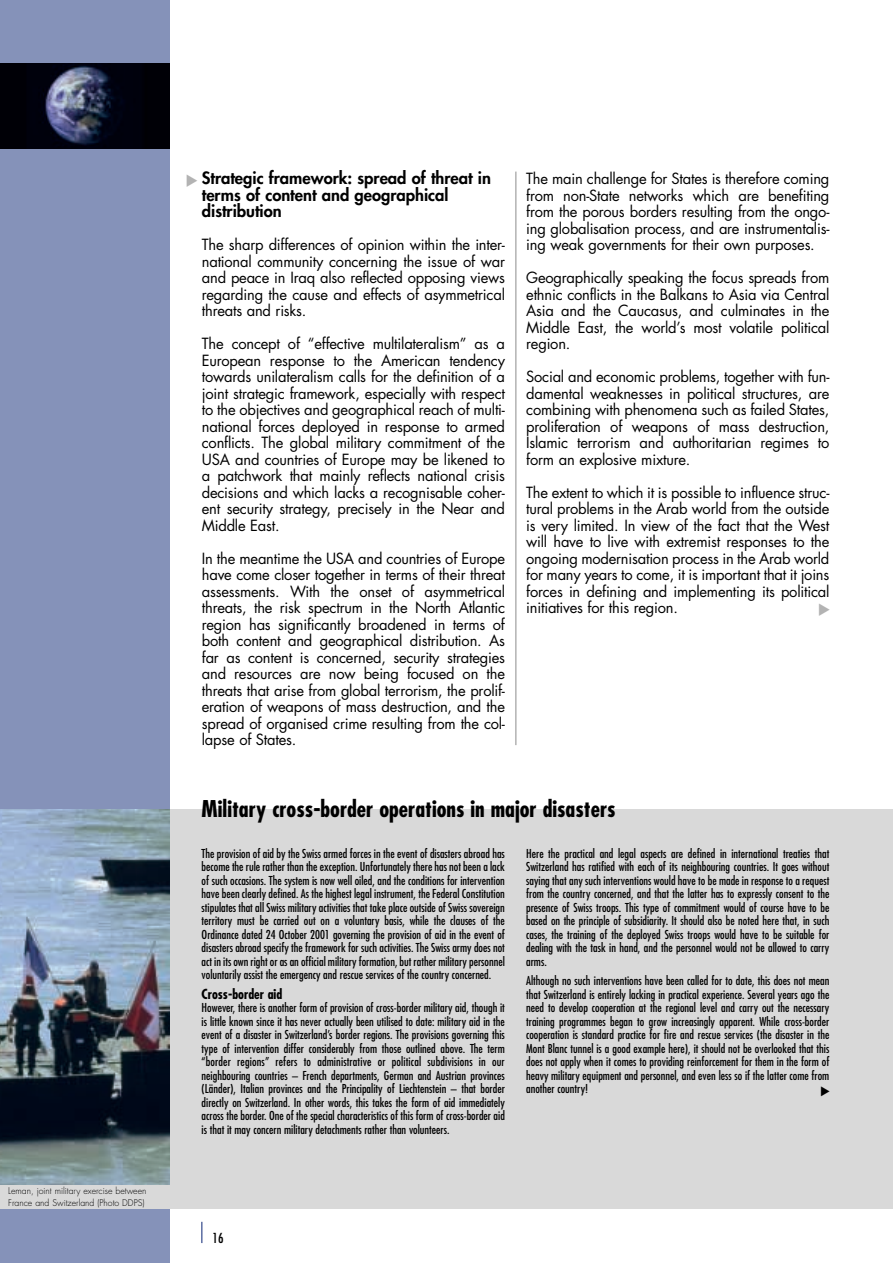
<style>
.page{position:relative;width:893px;height:1263px;background:#fff}
.page>*{position:absolute;margin:0;border:0;box-sizing:border-box;transform-origin:0 0}
.t1{font:700 condensed 22.5px "Futura";color:#000}
.t2{font:800 16.5px/16.5px "Futura";color:#000}
.t3{font:15px/16.5px "Futura";letter-spacing:-.015em;color:#000;text-align:justify}
.t4{font:700 condensed 13.5px "Futura";color:#000}
.t5{font:condensed 13.5px "Futura";color:#000}
.t6{font:condensed 12px/13.5px "Futura";color:#000;text-align:justify}
.t7{font:300 9px/11.9px "Futura";color:#000}
</style>
<div class="page">
<div style="left:0;top:0;width:170px;height:1263px;background:#8592b9"></div>
<img style="left:0;top:64px;width:170px;height:85px">
<svg style="left:201px;top:1222px;width:1px;height:21px"></svg>
<hr style="left:515px;top:172px;width:1px;height:573px;background:#b3b3b3">
<div style="left:170px;top:809px;width:722px;height:400px;background:#d9d9d9"></div>
<img style="left:0;top:809px;width:170px;height:377px">
<div style="left:0;top:1186px;width:170px;height:23px;background:#d9d9d9"></div>
<p class="t7" style="left:8px;top:1185px;width:140px">Leman, joint military exercise between<br>France and Switzerland (Photo DDPS)</p>
<h2 class="t2" style="left:202px;top:171px;width:291px">Strategic framework: spread of threat in terms of content and geographical distribution</h2>
<p class="t3" style="left:202px;top:237px;width:304px">The sharp differences of opinion within the inter&shy;national community concerning the issue of war and peace in Iraq also reflected opposing views regarding the cause and effects of asymmetrical threats and risks.</p>
<p class="t3" style="left:202px;top:336px;width:304px">The concept of “effective multilateralism” as a European response to the American tendency towards unilateralism calls for the definition of a joint strategic framework, especially with respect to the objectives and geographical reach of multi&shy;national forces deployed in response to armed conflicts. The global military commitment of the USA and countries of Europe may be likened to a patchwork that mainly reflects national crisis decisions and which lacks a recognisable coher&shy;ent security strategy, precisely in the Near and Middle East.</p>
<p class="t3" style="left:202px;top:551px;width:304px">In the meantime the USA and countries of Europe have come closer together in terms of their threat assessments. With the onset of asymmetrical threats, the risk spectrum in the North Atlantic region has significantly broadened in terms of both content and geographical distribution. As far as content is concerned, security strategies and resources are now being focused on the threats that arise from global terrorism, the prolif&shy;eration of weapons of mass destruction, and the spread of organised crime resulting from the col&shy;lapse of States.</p>
<p class="t3" style="left:526px;top:171px;width:304px">The main challenge for States is therefore coming from non-State networks which are benefiting from the porous borders resulting from the ongo&shy;ing globalisation process, and are instrumentalis&shy;ing weak governments for their own purposes.</p>
<p class="t3" style="left:526px;top:270px;width:304px">Geographically speaking the focus spreads from ethnic conflicts in the Balkans to Asia via Central Asia and the Caucasus, and culminates in the Middle East, the world’s most volatile political region.</p>
<p class="t3" style="left:526px;top:369px;width:304px">Social and economic problems, together with fun&shy;damental weaknesses in political structures, are combining with phenomena such as failed States, proliferation of weapons of mass destruction, Islamic terrorism and authoritarian regimes to form an explosive mixture.</p>
<p class="t3" style="left:526px;top:485px;width:304px">The extent to which it is possible to influence struc&shy;tural problems in the Arab world from the outside is very limited. In view of the fact that the West will have to live with extremist responses to the ongoing modernisation process in the Arab world for many years to come, it is important that it joins forces in defining and implementing its political initiatives for this region.</p>
<h1 class="t1" style="left:202px;top:798px;width:415px">Military cross-border operations in major disasters</h1>
<p class="t6" style="left:202px;top:847px;width:305px">The provision of aid by the Swiss armed forces in the event of disasters abroad has become the rule rather than the exception. Unfortunately there has not been a lack of such occasions. The system is now well oiled, and the conditions for intervention have been clearly defined. As the highest legal instrument, the Federal Constitution stipulates that all Swiss military activities that take place outside of Swiss sovereign territory must be carried out on a voluntary basis, while the clauses of the Ordinance dated 24 October 2001 governing the provision of aid in the event of disasters abroad specify the framework for such activities. The Swiss army does not act in its own right or as an official military formation, but rather military personnel voluntarily assist the emergency and rescue services of the country concerned.</p>
<p class="t4" style="left:202px;top:988px;width:82px">Cross-border aid</p>
<p class="t6" style="left:202px;top:1002px;width:305px">However, there is another form of provision of cross-border military aid, though it is little known since it has never actually been utilised to date: military aid in the event of a disaster in Switzerland’s border regions. The provisions governing this type of intervention differ considerably from those outlined above. The term “border regions” refers to administrative or political subdivisions in our neighbouring countries – French departments, German and Austrian provinces (Länder), Italian provinces and the Principality of Liechtenstein – that border directly on Switzerland. In other words, this takes the form of aid immediately across the border. One of the special characteristics of this form of cross-border aid is that it may concern military detachments rather than volunteers.</p>
<p class="t6" style="left:526px;top:847px;width:305px">Here the practical and legal aspects are defined in international treaties that Switzerland has ratified with each of its neighbouring countries. It goes without saying that any such interventions would have to be made in response to a request from the country concerned, and that the latter has to expressly consent to the presence of Swiss troops. This type of commitment would of course have to be based on the principle of subsidiarity. It should also be noted here that, in such cases, the training of the deployed Swiss troops would have to be suitable for dealing with the task in hand, and the personnel would not be allowed to carry arms.</p>
<p class="t6" style="left:526px;top:975px;width:305px">Although no such interventions have been called for to date, this does not mean that Switzerland is entirely lacking in practical experience. Several years ago the need to develop cooperation at the regional level and carry out the necessary training programmes began to grow increasingly apparent. While cross-border cooperation is standard practice for fire and rescue services (the disaster in the Mont Blanc tunnel is a good example here), it should not be overlooked that this does not apply when it comes to providing reinforcement for them in the form of heavy military equipment and personnel, and even less so if the latter come from another country!</p>
<p class="t5" style="left:212px;top:1232px;width:13px">16</p>
</div>
